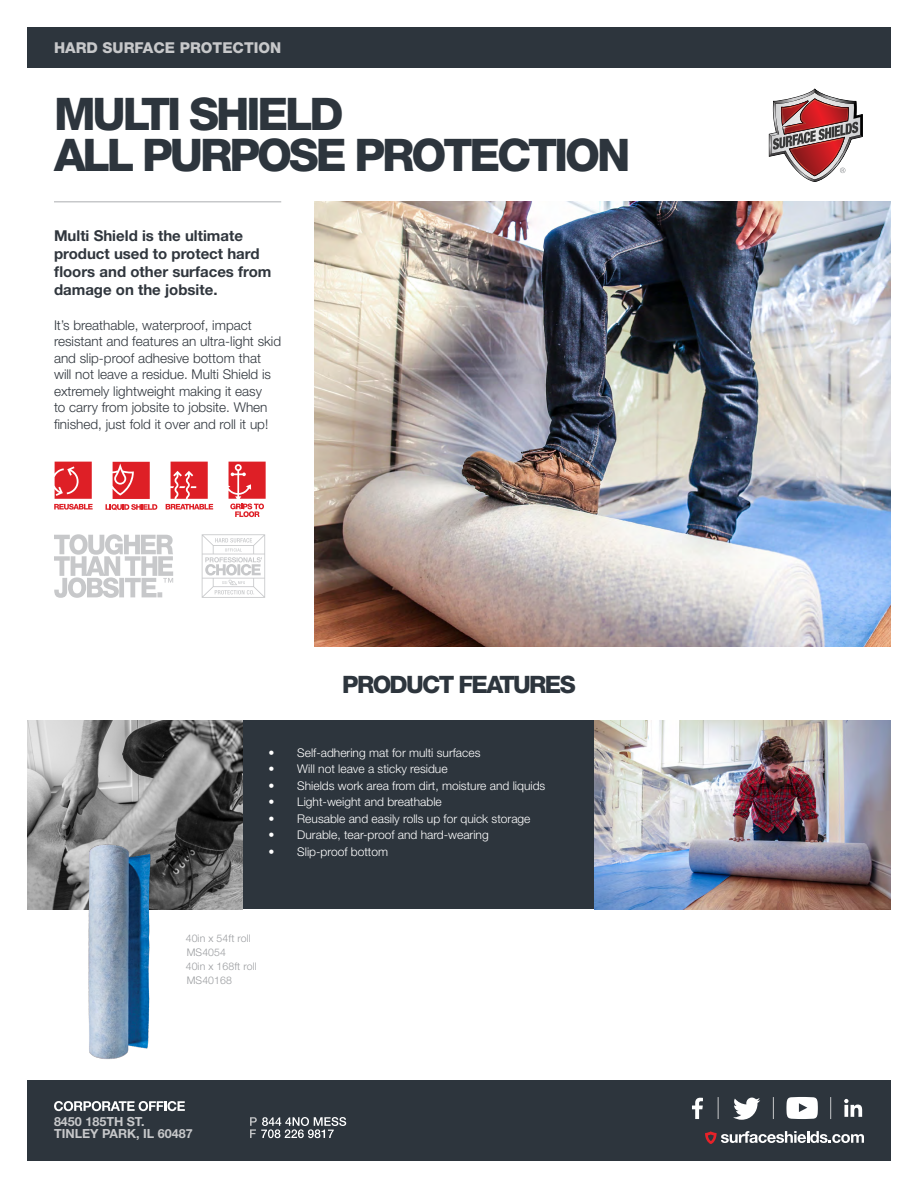
<style>
.page{position:relative;width:918px;height:1188px;background:#fff}
.page>*{position:absolute;margin:0;border:0;box-sizing:border-box;transform-origin:0 0}
.t1{font:800 45px/40.5px "Helvetica Neue";letter-spacing:-.07em;color:#2d353d}
.t2{font:800 24px "Helvetica Neue";letter-spacing:-.07em;color:#2d353d}
.t3{font:700 15px/18px "Helvetica Neue";color:#30363d}
.t4{font:800 15px "Helvetica Neue";color:#c7c8ca}
.t5{font:300 13.5px/16.5px "Helvetica Neue";color:#30363d}
.t6{font:700 12.6px/12.6px "Helvetica Neue";color:#c7c8ca}
.t7{font:300 12px "Helvetica Neue";color:#fff}
.t8{font:300 10.5px/13.8px "Helvetica Neue";letter-spacing:.01em;color:#9b9da0}
</style>
<div class="page">
<img style="left:27px;top:720px;width:216px;height:189px">
<div style="left:27px;top:27px;width:864px;height:41px;background:#2d353d"></div>
<div style="left:27px;top:1080px;width:864px;height:81px;background:#2d353d"></div>
<hr style="left:54px;top:201px;width:227px;height:1px;background:#c7c8ca">
<svg style="left:769px;top:88px;width:94px;height:94px"></svg>
<svg style="left:54px;top:534px;width:119px;height:64px"></svg>
<svg style="left:705px;top:1131px;width:159px;height:13px"></svg>
<svg style="left:692px;top:1098px;width:11px;height:21px"></svg>
<svg style="left:844px;top:1099px;width:18px;height:18px"></svg>
<svg style="left:786px;top:1097px;width:32px;height:22px"></svg>
<svg style="left:733px;top:1098px;width:27px;height:22px"></svg>
<svg style="left:718px;top:1097px;width:1px;height:22px"></svg>
<svg style="left:773px;top:1097px;width:1px;height:22px"></svg>
<svg style="left:830px;top:1097px;width:1px;height:22px"></svg>
<div style="left:243px;top:720px;width:351px;height:189px;background:#2d353d"></div>
<svg style="left:202px;top:534px;width:63px;height:64px"></svg>
<img style="left:315px;top:201px;width:576px;height:445px">
<img style="left:68px;top:829px;width:101px;height:230px">
<img style="left:594px;top:720px;width:297px;height:189px">
<svg style="left:54px;top:1101px;width:131px;height:10px"></svg>
<svg style="left:250px;top:1117px;width:96px;height:21px"></svg>
<svg style="left:229px;top:462px;width:37px;height:55px"></svg>
<svg style="left:54px;top:462px;width:39px;height:48px"></svg>
<svg style="left:105px;top:462px;width:52px;height:48px"></svg>
<svg style="left:166px;top:462px;width:47px;height:47px"></svg>
<p class="t4" style="left:54px;top:39px;width:229px">HARD SURFACE PROTECTION</p>
<h1 class="t1" style="left:54px;top:94px;width:578px">MULTI SHIELD<br>ALL PURPOSE PROTECTION</h1>
<p class="t3" style="left:54px;top:227px;width:219px">Multi Shield is the ultimate product used to protect hard floors and other surfaces from damage on the jobsite.</p>
<p class="t5" style="left:54px;top:316px;width:229px">It’s breathable, waterproof, impact resistant and features an ultra-light skid and slip-proof adhesive bottom that will not leave a residue. Multi Shield is extremely lightweight making it easy<br>to carry from jobsite to jobsite. When finished, just fold it over and roll it up!</p>
<h2 class="t2" style="left:342px;top:671px;width:235px">PRODUCT FEATURES</h2>
<p class="t7" style="left:269px;top:745px;width:213px">• Self-adhering mat for multi surfaces</p>
<p class="t7" style="left:269px;top:762px;width:181px">• Will not leave a sticky residue</p>
<p class="t7" style="left:269px;top:778px;width:278px">• Shields work area from dirt, moisture and liquids</p>
<p class="t7" style="left:269px;top:795px;width:175px">• Light-weight and breathable</p>
<p class="t7" style="left:269px;top:811px;width:263px">• Reusable and easily rolls up for quick storage</p>
<p class="t7" style="left:269px;top:828px;width:222px">• Durable, tear-proof and hard-wearing</p>
<p class="t7" style="left:269px;top:844px;width:121px">• Slip-proof bottom</p>
<p class="t8" style="left:186px;top:931px;width:72px">40in x 54ft roll<br>MS4054<br>40in x 168ft roll<br>MS40168</p>
<p class="t6" style="left:54px;top:1115px;width:140px">8450 185TH ST.<br>TINLEY PARK, IL 60487</p>
</div>
